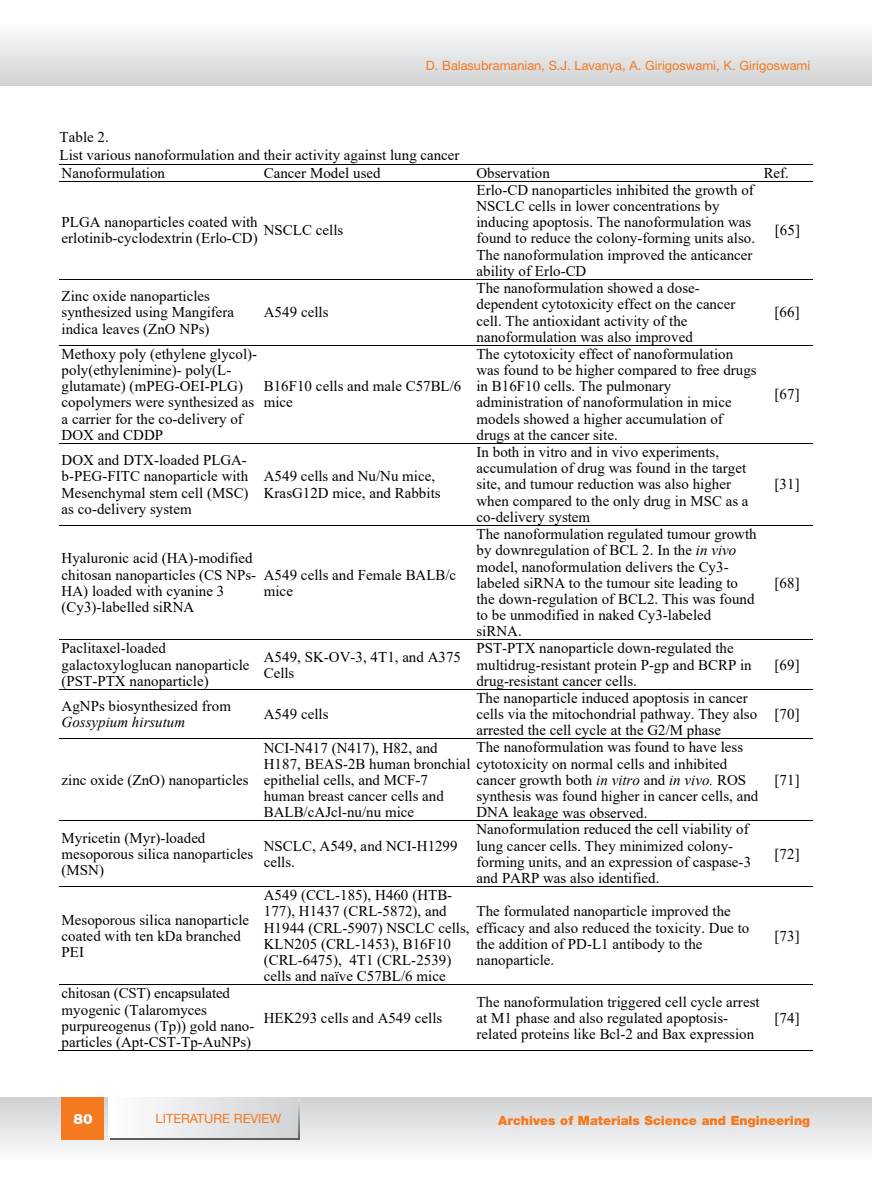
<style>
.page{position:relative;width:872px;height:1191px;background:#fff}
.page>*{position:absolute;margin:0;border:0;box-sizing:border-box;transform-origin:0 0}
.t1{font:15px/16.2px "Times New Roman";letter-spacing:.005em;color:#000}
.t2{font:900 14.25px "Helvetica Neue LT Pro";color:#fff}
.t3{font:12.75px "Helvetica Neue LT Pro";color:#f4791f}
.t4{font:900 12.75px "Helvetica Neue LT Pro";color:#f4791f}
.s1{font-style:italic}
</style>
<div class="page">
<svg style="left:0;top:35px;width:871px;height:50px"></svg>
<svg style="left:0;top:1097px;width:871px;height:52px"></svg>
<div style="left:62px;top:1097px;width:42px;height:43px;background:#f4791f"></div>
<div style="left:111px;top:1099px;width:189px;height:41px;background:linear-gradient(to right,#fdfdfe,#d0d1d4)"></div>
<svg style="left:108px;top:1097px;width:190px;height:40px"></svg>
<hr style="left:60px;top:164px;width:752px;height:1px;background:#000">
<hr style="left:60px;top:181px;width:752px;height:1px;background:#000">
<hr style="left:60px;top:279px;width:752px;height:1px;background:#000">
<hr style="left:60px;top:345px;width:752px;height:1px;background:#000">
<hr style="left:60px;top:443px;width:752px;height:1px;background:#000">
<hr style="left:60px;top:525px;width:752px;height:1px;background:#000">
<hr style="left:60px;top:639px;width:752px;height:1px;background:#000">
<hr style="left:60px;top:689px;width:752px;height:1px;background:#000">
<hr style="left:60px;top:738px;width:752px;height:1px;background:#000">
<hr style="left:60px;top:820px;width:752px;height:1px;background:#000">
<hr style="left:60px;top:886px;width:752px;height:1px;background:#000">
<hr style="left:60px;top:984px;width:752px;height:1px;background:#000">
<hr style="left:58px;top:1050px;width:204px;height:1px;background:#000">
<hr style="left:261px;top:1050px;width:213px;height:1px;background:#000">
<hr style="left:473px;top:1050px;width:288px;height:1px;background:#000">
<hr style="left:760px;top:1050px;width:52px;height:1px;background:#000">
<p class="t3" style="left:426px;top:57px;width:386px">D. Balasubramanian, S.J. Lavanya, A. Girigoswami, K. Girigoswami</p>
<p class="t1" style="left:60px;top:127px;width:401px;line-height:18px">Table 2.<br>List various nanoformulation and their activity against lung cancer<br>Nanoformulation</p>
<p class="t1" style="left:264px;top:164px;width:118px">Cancer Model used</p>
<p class="t1" style="left:476px;top:164px;width:75px">Observation</p>
<p class="t1" style="left:763px;top:164px;width:27px">Ref.</p>
<p class="t1" style="left:62px;top:214px;width:198px">PLGA nanoparticles coated with erlotinib-cyclodextrin (Erlo-CD)</p>
<p class="t1" style="left:264px;top:222px;width:81px">NSCLC cells</p>
<p class="t1" style="left:62px;top:287px;width:174px">Zinc oxide nanoparticles synthesized using Mangifera indica leaves (ZnO NPs)</p>
<p class="t1" style="left:264px;top:304px;width:66px">A549 cells</p>
<p class="t1" style="left:62px;top:345px;width:197px">Methoxy poly (ethylene glycol)- poly(ethylenimine)- poly(L&shy;glutamate) (mPEG-OEI-PLG) copolymers were synthesized as a carrier for the co-delivery of<br>DOX and CDDP</p>
<p class="t1" style="left:264px;top:378px;width:199px">B16F10 cells and male C57BL/6 mice</p>
<p class="t1" style="left:62px;top:451px;width:188px;text-align:justify">DOX and DTX-loaded PLGA&shy;b-PEG-FITC nanoparticle with Mesenchymal stem cell (MSC) as co-delivery system</p>
<p class="t1" style="left:264px;top:468px;width:178px">A549 cells and Nu/Nu mice,<br>KrasG12D mice, and Rabbits</p>
<p class="t1" style="left:62px;top:550px;width:196px">Hyaluronic acid (HA)-modified chitosan nanoparticles (CS NPs-<br>HA) loaded with cyanine 3 (Cy3)-labelled siRNA</p>
<p class="t1" style="left:264px;top:566px;width:194px">A549 cells and Female BALB/c mice</p>
<p class="t1" style="left:476px;top:181px;width:280px">Erlo-CD nanoparticles inhibited the growth of NSCLC cells in lower concentrations by inducing apoptosis. The nanoformulation was found to reduce the colony-forming units also.<br>The nanoformulation improved the anticancer ability of Erlo-CD</p>
<p class="t1" style="left:476px;top:279px;width:260px">The nanoformulation showed a dose&shy;dependent cytotoxicity effect on the cancer cell. The antioxidant activity of the nanoformulation was also improved</p>
<p class="t1" style="left:476px;top:345px;width:282px">The cytotoxicity effect of nanoformulation was found to be higher compared to free drugs in B16F10 cells. The pulmonary administration of nanoformulation in mice models showed a higher accumulation of drugs at the cancer site.</p>
<p class="t1" style="left:476px;top:443px;width:273px">In both in vitro and in vivo experiments, accumulation of drug was found in the target site, and tumour reduction was also higher when compared to the only drug in MSC as a co-delivery system</p>
<p class="t1" style="left:476px;top:525px;width:282px">The nanoformulation regulated tumour growth by downregulation of BCL 2. In the <span class="s1">in vivo </span>model, nanoformulation delivers the Cy3- labeled siRNA to the tumour site leading to the down-regulation of BCL2. This was found to be unmodified in naked Cy3-labeled siRNA.</p>
<p class="t1" style="left:62px;top:640px;width:189px">Paclitaxel-loaded galactoxyloglucan nanoparticle (PST-PTX nanoparticle)</p>
<p class="t1" style="left:264px;top:648px;width:199px">A549, SK-OV-3, 4T1, and A375<br>Cells</p>
<p class="t1" style="left:476px;top:640px;width:277px">PST-PTX nanoparticle down-regulated the multidrug-resistant protein P-gp and BCRP in drug-resistant cancer cells.</p>
<p class="t1" style="left:62px;top:697px;width:171px">AgNPs biosynthesized from<br><span class="s1">Gossypium hirsutum</span></p>
<p class="t1" style="left:264px;top:705px;width:66px">A549 cells</p>
<p class="t1" style="left:476px;top:689px;width:282px">The nanoparticle induced apoptosis in cancer cells via the mitochondrial pathway. They also arrested the cell cycle at the G2/M phase</p>
<p class="t1" style="left:62px;top:771px;width:189px">zinc oxide (ZnO) nanoparticles</p>
<p class="t1" style="left:476px;top:731px;width:271px;line-height:32.4px">The nanoformulation was found to have less cancer growth both <span class="s1">in vitro</span> and <span class="s1">in vivo.</span> ROS</p>
<p class="t1" style="left:476px;top:787px;width:283px">synthesis was found higher in cancer cells, and<br>DNA leakage was observed.</p>
<p class="t1" style="left:264px;top:739px;width:465px">NCI-N417 (N417), H82, and<br>H187, BEAS-2B human bronchial cytotoxicity on normal cells and inhibited epithelial cells, and MCF-7<br>human breast cancer cells and<br>BALB/cAJcl-nu/nu mice</p>
<p class="t1" style="left:62px;top:829px;width:193px">Myricetin (Myr)-loaded mesoporous silica nanoparticles (MSN)</p>
<p class="t1" style="left:264px;top:837px;width:195px">NSCLC, A549, and NCI-H1299 cells.</p>
<p class="t1" style="left:476px;top:821px;width:276px">Nanoformulation reduced the cell viability of lung cancer cells. They minimized colony&shy;forming units, and an expression of caspase-3 and PARP was also identified.</p>
<p class="t1" style="left:62px;top:911px;width:189px">Mesoporous silica nanoparticle coated with ten kDa branched<br>PEI</p>
<p class="t1" style="left:62px;top:985px;width:194px">chitosan (CST) encapsulated myogenic (Talaromyces purpureogenus (Tp)) gold nano&shy;particles (Apt-CST-Tp-AuNPs)</p>
<p class="t1" style="left:264px;top:886px;width:207px">A549 (CCL-185), H460 (HTB-<br>177), H1437 (CRL-5872), and<br>H1944 (CRL-5907) NSCLC cells,<br>KLN205 (CRL-1453), B16F10 (CRL-6475), 4T1 (CRL-2539) cells and naïve C57BL/6 mice</p>
<p class="t1" style="left:476px;top:902px;width:274px">The formulated nanoparticle improved the efficacy and also reduced the toxicity. Due to the addition of PD-L1 antibody to the nanoparticle.</p>
<p class="t1" style="left:264px;top:1009px;width:180px">HEK293 cells and A549 cells</p>
<p class="t1" style="left:476px;top:993px;width:285px">The nanoformulation triggered cell cycle arrest at M1 phase and also regulated apoptosis&shy;related proteins like Bcl-2 and Bax expression</p>
<p class="t1" style="left:775px;top:222px;width:27px">[65]</p>
<p class="t1" style="left:774px;top:304px;width:27px">[66]</p>
<p class="t1" style="left:774px;top:386px;width:27px">[67]</p>
<p class="t1" style="left:774px;top:476px;width:27px">[31]</p>
<p class="t1" style="left:774px;top:574px;width:27px">[68]</p>
<p class="t1" style="left:774px;top:656px;width:27px">[69]</p>
<p class="t1" style="left:774px;top:705px;width:27px">[70]</p>
<p class="t1" style="left:774px;top:771px;width:27px">[71]</p>
<p class="t1" style="left:774px;top:845px;width:27px">[72]</p>
<p class="t1" style="left:774px;top:927px;width:27px">[73]</p>
<p class="t1" style="left:774px;top:1009px;width:27px">[74]</p>
<p class="t2" style="left:73px;top:1110px;width:21px">80</p>
<p class="t3" style="left:156px;top:1110px;width:127px">LITERATURE REVIEW</p>
<p class="t4" style="left:498px;top:1112px;width:313px">Archives of Materials Science and Engineering</p>
</div>
